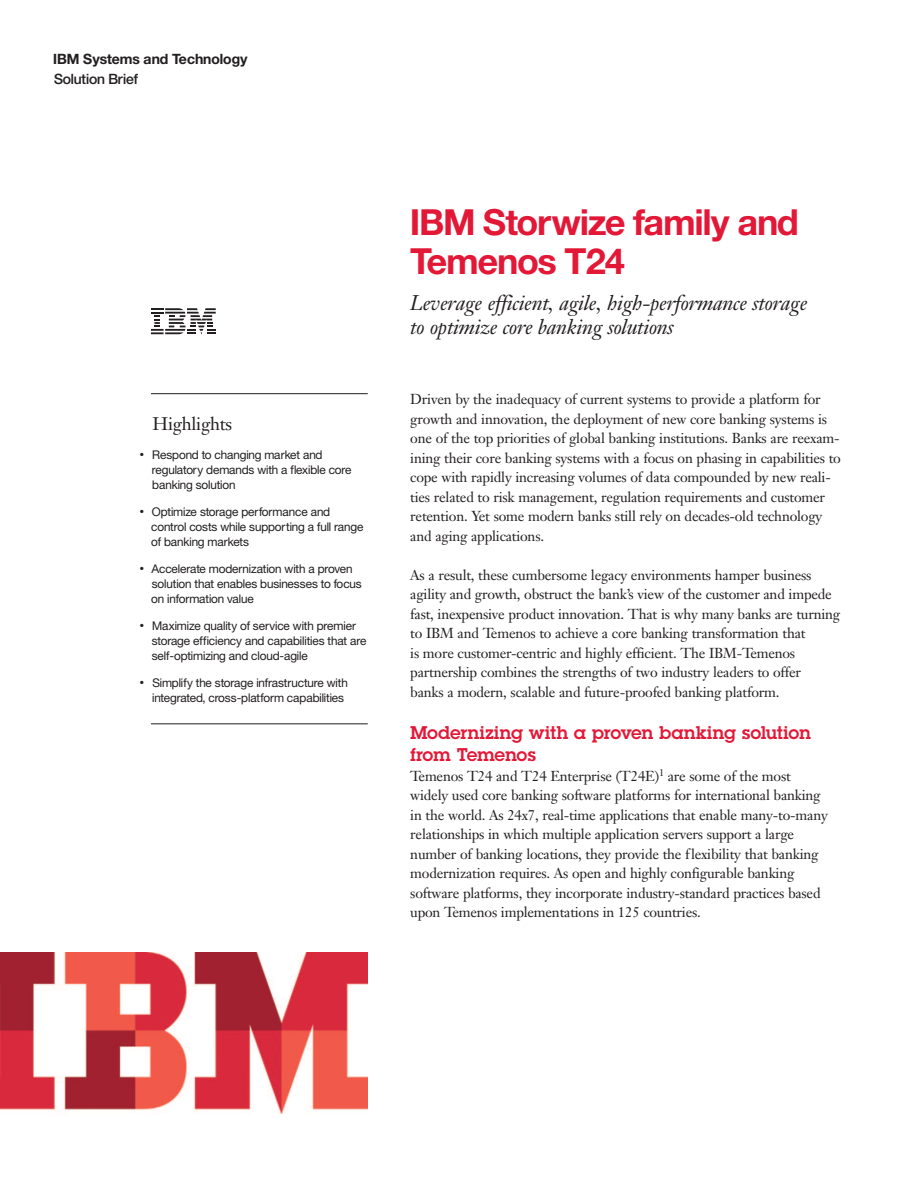
<style>
.page{position:relative;width:918px;height:1188px;background:#fff}
.page>*{position:absolute;margin:0;border:0;box-sizing:border-box;transform-origin:0 0}
.t1{font:700 36px/39px "Helv Neuefor IBM";letter-spacing:-.02em;color:#e31837}
.t2{font:italic 21px/24px "Janson Text LT Pro";letter-spacing:-.015em;color:#231f20}
.t3{font:600 18px/22.5px "Lubalinfor IBM";color:#e31837}
.t4{font:18px "Janson Text LT Pro";letter-spacing:-.015em;color:#231f20}
.t5{font:14.25px/19.5px "Janson Text LT Pro";letter-spacing:-.015em;color:#231f20}
.t6{font:700 14.25px/19.4px "Helv Neuefor IBM";color:#231f20}
.t7{font:12px/15px "Helv Neuefor IBM";letter-spacing:-.01em;color:#231f20}
.s1{font-weight:500}
</style>
<div class="page">
<svg style="left:151px;top:308px;width:65px;height:26px"></svg>
<img style="left:0;top:953px;width:368px;height:161px">
<hr style="left:151px;top:393px;width:217px;height:1px;background:#231f20">
<hr style="left:151px;top:723px;width:217px;height:1px;background:#231f20">
<h2 class="t6" style="left:53px;top:49px;width:196px">IBM Systems and Technology<br><span class="s1">Solution Brief</span></h2>
<h2 class="t4" style="left:153px;top:413px;width:81px">Highlights</h2>
<p class="t7" style="left:152px;top:447px;width:201px">Respond to changing market and regulatory demands with a flexible core banking solution</p>
<p class="t7" style="left:151px;top:504px;width:214px">Optimize storage performance and control costs while supporting a full range of banking markets</p>
<p class="t7" style="left:151px;top:561px;width:212px">Accelerate modernization with a proven solution that enables businesses to focus on information value</p>
<p class="t7" style="left:152px;top:618px;width:216px">Maximize quality of service with premier storage efficiency and capabilities that are self-optimizing and cloud-agile</p>
<p class="t7" style="left:152px;top:675px;width:197px">Simplify the storage infrastructure with integrated, cross-platform capabilities</p>
<h1 class="t1" style="left:410px;top:201px;width:390px">IBM Storwize family and<br>Temenos T24</h1>
<h2 class="t2" style="left:410px;top:291px;width:399px">Leverage efficient, agile, high-performance storage to optimize core banking solutions</h2>
<p class="t5" style="left:410px;top:389px;width:432px">Driven by the inadequacy of current systems to provide a platform for growth and innovation, the deployment of new core banking systems is one of the top priorities of global banking institutions. Banks are reexam&shy;ining their core banking systems with a focus on phasing in capabilities to cope with rapidly increasing volumes of data compounded by new reali&shy;ties related to risk management, regulation requirements and customer retention. Yet some modern banks still rely on decades-old technology and aging applications.</p>
<p class="t5" style="left:410px;top:565px;width:431px">As a result, these cumbersome legacy environments hamper business agility and growth, obstruct the bank’s view of the customer and impede fast, inexpensive product innovation. That is why many banks are turning to IBM and Temenos to achieve a core banking transformation that<br>is more customer-centric and highly efficient. The IBM-Temenos partnership combines the strengths of two industry leaders to offer<br>banks a modern, scalable and future-proofed banking platform.</p>
<h2 class="t3" style="left:410px;top:721px;width:402px">Modernizing with a proven banking solution from Temenos</h2>
<p class="t5" style="left:410px;top:766px;width:419px">Temenos T24 and T24 Enterprise (T24E)<sup>1</sup> are some of the most widely used core banking software platforms for international banking in the world. As 24x7, real-time applications that enable many-to-many relationships in which multiple application servers support a large number of banking locations, they provide the flexibility that banking modernization requires. As open and highly configurable banking software platforms, they incorporate industry-standard practices based upon Temenos implementations in 125 countries.</p>
</div>
